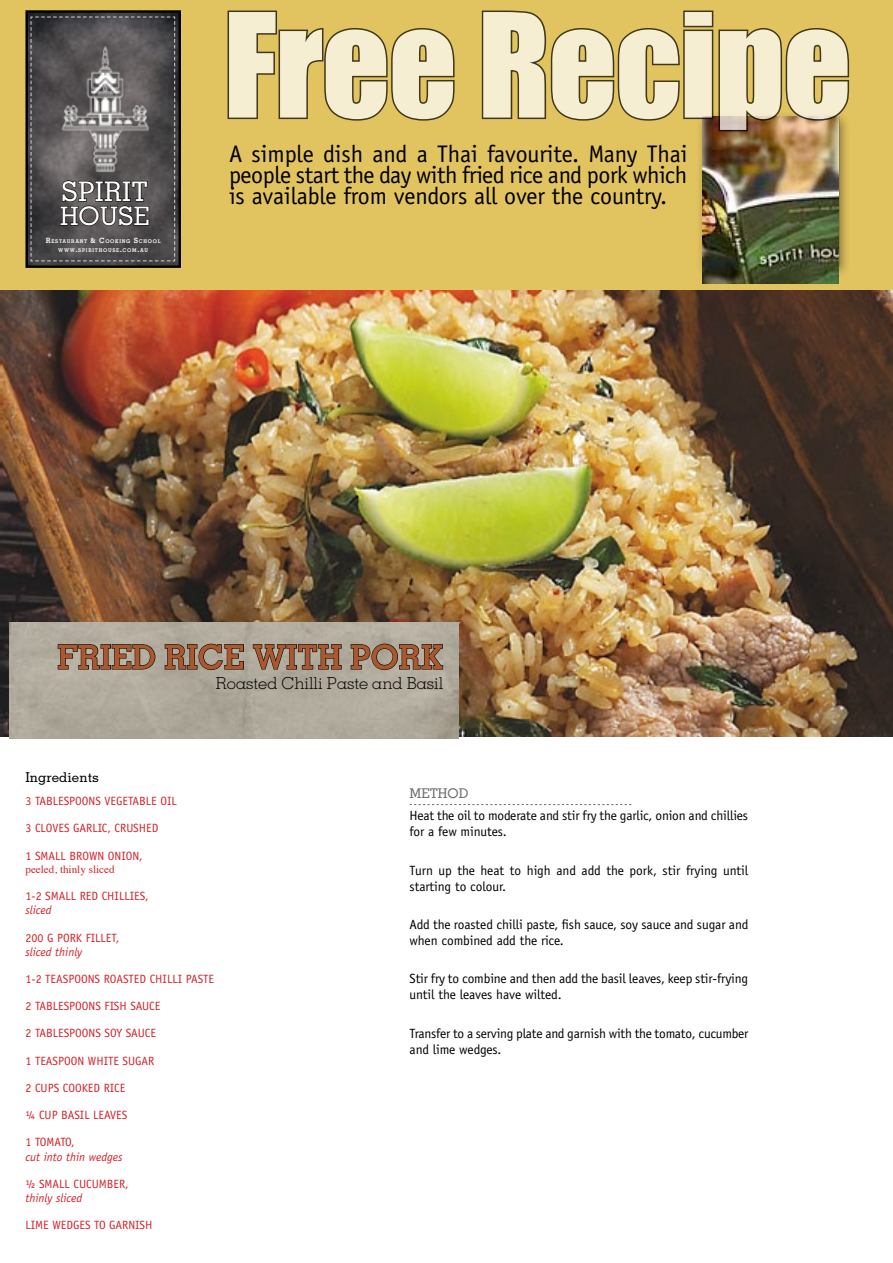
<style>
.page{position:relative;width:893px;height:1263px;background:#fff}
.page>*{position:absolute;margin:0;border:0;box-sizing:border-box;transform-origin:0 0}
.t1{font:133.5px "Impact";letter-spacing:-.01em;color:#fff}
.t2{font:700 33.45px "Memphis";color:#ab582e}
.t3{font:500 27px "Memphis";letter-spacing:.01em;color:#fff}
.t4{font:500 25.5px "Memphis";color:#fff}
.t5{font:24px/21px "Officina Sans Std";letter-spacing:-.015em;color:#000;text-align:justify}
.t6{font:300 16.5px "Memphis";color:#000}
.t7{font:500 13.5px "Memphis";color:#000}
.t8{font:13.35px/16px "Officina Sans Std";letter-spacing:-.005em;color:#000}
.t9{font:500 13.35px "Memphis";color:#6d6e71}
.t10{font:12px "Officina Sans Std";color:#d2232a}
.t11{font:italic 12px "Officina Sans Std";color:#d2232a}
.t12{font:11.1px "Times";color:#d2232a}
.t13{font:700 5.1px "Memphis";letter-spacing:.145em;color:#fff}
.s1{font-size:7.2px}
</style>
<div class="page">
<div style="left:0;top:0;width:893px;height:290px;background:#e1c360"></div>
<img style="left:28px;top:13px;width:150px;height:252px">
<div style="left:25px;top:10px;width:156px;height:258px;border:2px solid #000"></div>
<svg style="left:30px;top:16px;width:146px;height:246px;background:#5a5758"></svg>
<svg style="left:410px;top:804px;width:221px;height:1px"></svg>
<div style="left:696px;top:110px;width:155px;height:168px;background:#000;opacity:.36"></div>
<img style="left:702px;top:133px;width:137px;height:150px">
<img style="left:0;top:290px;width:893px;height:446px">
<img style="left:10px;top:622px;width:448px;height:116px">
<svg style="left:57px;top:643px;width:99px;height:27px;background:#858076"></svg>
<svg style="left:164px;top:643px;width:80px;height:28px;background:#827e73"></svg>
<svg style="left:252px;top:644px;width:90px;height:26px;background:#827d73"></svg>
<svg style="left:350px;top:643px;width:94px;height:28px;background:#878277"></svg>
<svg style="left:227px;top:10px;width:228px;height:111px"></svg>
<svg style="left:481px;top:10px;width:370px;height:123px"></svg>
<h3 class="t3" style="left:61px;top:175px;width:88px">SPIRIT</h3>
<h3 class="t4" style="left:60px;top:200px;width:91px">HOUSE</h3>
<p class="t13" style="left:58px;top:247px;width:91px">WWW<span class="s1">.</span>SPIRITHOUSE<span class="s1">.</span>COM<span class="s1">.</span>AU</p>
<p class="t13" style="left:46px;top:238px;width:116px"><span class="s1">R</span>ESTAURANT <span class="s1">&amp; C</span>OOKING <span class="s1">S</span>CHOOL</p>
<h1 class="t1" style="left:224px;top:-38px;width:629px">Free Recipe</h1>
<h3 class="t5" style="left:229px;top:144px;width:460px">A simple dish and a Thai favourite. Many Thai people start the day with fried rice and pork which is available from vendors all over the country.</h3>
<h2 class="t2" style="left:57px;top:636px;width:387px">FRIED RICE WITH PORK</h2>
<p class="t6" style="left:216px;top:673px;width:229px">Roasted Chilli Paste and Basil</p>
<p class="t7" style="left:25px;top:769px;width:75px">Ingredients</p>
<p class="t10" style="left:25px;top:794px;width:153px">3 tablespoons vegetable oil</p>
<p class="t10" style="left:25px;top:821px;width:134px">3 cloves garlic, crushed</p>
<p class="t10" style="left:25px;top:848px;width:119px">1 small brown onion,</p>
<p class="t12" style="left:25px;top:859px;width:91px">peeled, thinly sliced</p>
<p class="t10" style="left:25px;top:889px;width:125px">1-2 small red chillies,</p>
<p class="t11" style="left:25px;top:903px;width:28px">sliced</p>
<p class="t10" style="left:25px;top:930px;width:95px">200 g pork fillet,</p>
<p class="t11" style="left:25px;top:945px;width:58px">sliced thinly</p>
<p class="t10" style="left:25px;top:972px;width:190px">1-2 teaspoons roasted chilli paste</p>
<p class="t10" style="left:25px;top:999px;width:136px">2 tablespoons fish sauce</p>
<p class="t10" style="left:25px;top:1026px;width:132px">2 tablespoons soy sauce</p>
<p class="t10" style="left:25px;top:1053px;width:130px">1 teaspoon white sugar</p>
<p class="t10" style="left:25px;top:1081px;width:101px">2 cups cooked rice</p>
<p class="t10" style="left:25px;top:1108px;width:103px">¼ cup basil leaves</p>
<p class="t10" style="left:25px;top:1135px;width:51px">1 tomato,</p>
<p class="t11" style="left:25px;top:1149px;width:99px">cut into thin wedges</p>
<p class="t10" style="left:25px;top:1176px;width:105px">½ small cucumber,</p>
<p class="t11" style="left:25px;top:1191px;width:58px">thinly sliced</p>
<p class="t10" style="left:25px;top:1218px;width:128px">lime wedges to garnish</p>
<p class="t9" style="left:410px;top:785px;width:22px">Metho</p>
<p class="t9" style="left:459px;top:785px;width:11px">d</p>
<p class="t8" style="left:410px;top:808px;width:340px">Heat the oil to moderate and stir fry the garlic, onion and chillies for a few minutes.</p>
<p class="t8" style="left:410px;top:862px;width:340px">Turn up the heat to high and add the pork, stir frying until starting to colour.</p>
<p class="t8" style="left:410px;top:916px;width:340px">Add the roasted chilli paste, fish sauce, soy sauce and sugar and when combined add the rice.</p>
<p class="t8" style="left:410px;top:971px;width:340px">Stir fry to combine and then add the basil leaves, keep stir-frying until the leaves have wilted.</p>
<p class="t8" style="left:410px;top:1025px;width:340px">Transfer to a serving plate and garnish with the tomato, cucumber and lime wedges.</p>
</div>
